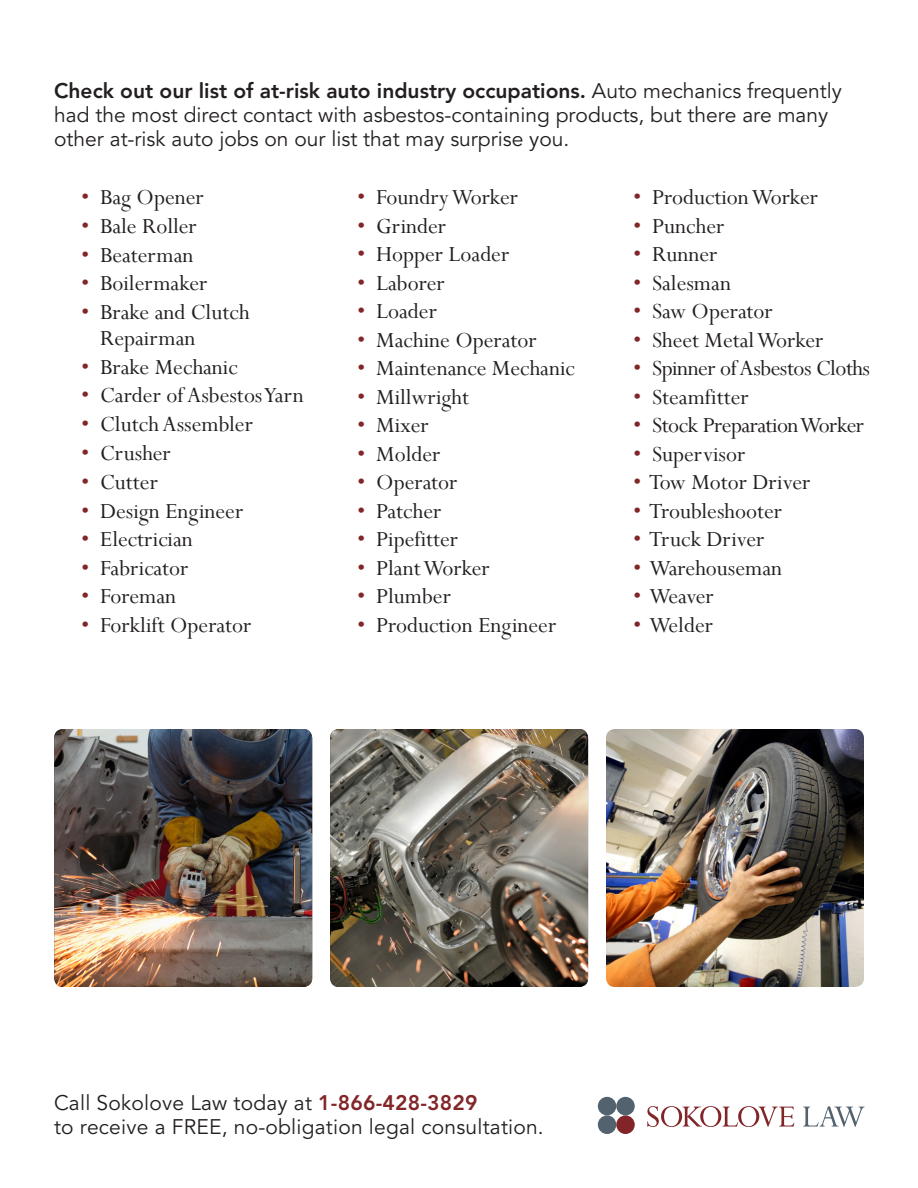
<style>
.page{position:relative;width:918px;height:1188px;background:#fff}
.page>*{position:absolute;margin:0;border:0;box-sizing:border-box;transform-origin:0 0}
.t1{font:24px/25.5px "Perpetua";color:#231f20}
.t2{font:24px "Perpetua";letter-spacing:-.02em;color:#231f20}
.t3{font:21px/24px "Avenir";color:#231f20}
.s1{font-weight:800}
.s2{color:#822528}
.s3{font-weight:800;color:#822528}
</style>
<div class="page">
<div style="left:616px;top:1115px;width:19px;height:19px;background:#822528;border-radius:50%"></div>
<div style="left:616px;top:1097px;width:19px;height:18px;background:#52626f;border-radius:50%"></div>
<div style="left:598px;top:1115px;width:18px;height:19px;background:#52626f;border-radius:50%"></div>
<div style="left:598px;top:1097px;width:18px;height:18px;background:#52626f;border-radius:50%"></div>
<svg style="left:647px;top:1106px;width:147px;height:21px"></svg>
<svg style="left:803px;top:1106px;width:62px;height:21px"></svg>
<img style="left:330px;top:729px;width:258px;height:258px">
<img style="left:54px;top:729px;width:258px;height:258px">
<img style="left:606px;top:729px;width:258px;height:258px">
<p class="t3" style="left:54px;top:79px;width:789px"><span class="s1">Check out our list of at-risk auto industry occupations.</span> Auto mechanics frequently had the most direct contact with asbestos-containing products, but there are many other at-risk auto jobs on our list that may surprise you.</p>
<p class="t1" style="left:81px;top:184px;width:124px"><span class="s2">•</span> Bag Opener</p>
<p class="t1" style="left:81px;top:213px;width:117px"><span class="s2">•</span> Bale Roller</p>
<p class="t1" style="left:81px;top:242px;width:114px"><span class="s2">•</span> Beaterman</p>
<p class="t1" style="left:81px;top:270px;width:128px"><span class="s2">•</span> Boilermaker</p>
<p class="t1" style="left:100px;top:299px;width:151px;text-indent:-19px"><span class="s2">•</span> Brake and Clutch<br>Repairman</p>
<p class="t1" style="left:81px;top:353px;width:158px"><span class="s2">•</span> Brake Mechanic</p>
<p class="t1" style="left:81px;top:382px;width:224px"><span class="s2">•</span> Carder of Asbestos Yarn</p>
<p class="t1" style="left:81px;top:411px;width:173px"><span class="s2">•</span> Clutch Assembler</p>
<p class="t1" style="left:81px;top:440px;width:91px"><span class="s2">•</span> Crusher</p>
<p class="t1" style="left:81px;top:469px;width:78px"><span class="s2">•</span> Cutter</p>
<p class="t1" style="left:81px;top:497px;width:164px"><span class="s2">•</span> Design Engineer</p>
<p class="t1" style="left:81px;top:526px;width:113px"><span class="s2">•</span> Electrician</p>
<p class="t1" style="left:81px;top:554px;width:109px"><span class="s2">•</span> Fabricator</p>
<p class="t1" style="left:81px;top:583px;width:97px"><span class="s2">•</span> Foreman</p>
<p class="t1" style="left:81px;top:611px;width:172px"><span class="s2">•</span> Forklift Operator</p>
<p class="t1" style="left:357px;top:184px;width:163px"><span class="s2">•</span> Foundry Worker</p>
<p class="t1" style="left:357px;top:212px;width:91px"><span class="s2">•</span> Grinder</p>
<p class="t1" style="left:357px;top:241px;width:154px"><span class="s2">•</span> Hopper Loader</p>
<p class="t1" style="left:357px;top:269px;width:89px"><span class="s2">•</span> Laborer</p>
<p class="t1" style="left:357px;top:298px;width:81px"><span class="s2">•</span> Loader</p>
<p class="t1" style="left:357px;top:326px;width:181px"><span class="s2">•</span> Machine Operator</p>
<p class="t1" style="left:357px;top:355px;width:219px"><span class="s2">•</span> Maintenance Mechanic</p>
<p class="t1" style="left:357px;top:384px;width:114px"><span class="s2">•</span> Millwright</p>
<p class="t1" style="left:357px;top:412px;width:73px"><span class="s2">•</span> Mixer</p>
<p class="t1" style="left:357px;top:441px;width:85px"><span class="s2">•</span> Molder</p>
<p class="t1" style="left:357px;top:469px;width:102px"><span class="s2">•</span> Operator</p>
<p class="t1" style="left:357px;top:498px;width:86px"><span class="s2">•</span> Patcher</p>
<p class="t1" style="left:357px;top:526px;width:103px"><span class="s2">•</span> Pipefitter</p>
<p class="t1" style="left:357px;top:555px;width:134px"><span class="s2">•</span> Plant Worker</p>
<p class="t1" style="left:357px;top:583px;width:95px"><span class="s2">•</span> Plumber</p>
<p class="t1" style="left:357px;top:612px;width:201px"><span class="s2">•</span> Production Engineer</p>
<p class="t1" style="left:633px;top:184px;width:187px"><span class="s2">•</span> Production Worker</p>
<p class="t1" style="left:633px;top:212px;width:93px"><span class="s2">•</span> Puncher</p>
<p class="t1" style="left:633px;top:241px;width:86px"><span class="s2">•</span> Runner</p>
<p class="t1" style="left:633px;top:269px;width:99px"><span class="s2">•</span> Salesman</p>
<p class="t1" style="left:633px;top:298px;width:141px"><span class="s2">•</span> Saw Operator</p>
<p class="t1" style="left:633px;top:326px;width:192px"><span class="s2">•</span> Sheet Metal Worker</p>
<p class="t2" style="left:633px;top:353px;width:239px"><span class="s2">•</span> Spinner of Asbestos Cloths</p>
<p class="t1" style="left:633px;top:383px;width:117px"><span class="s2">•</span> Steamfitter</p>
<p class="t2" style="left:633px;top:410px;width:233px"><span class="s2">•</span> Stock Preparation Worker</p>
<p class="t1" style="left:633px;top:440px;width:114px"><span class="s2">•</span> Supervisor</p>
<p class="t1" style="left:633px;top:469px;width:179px"><span class="s2">•</span> Tow Motor Driver</p>
<p class="t1" style="left:633px;top:497px;width:151px"><span class="s2">•</span> Troubleshooter</p>
<p class="t1" style="left:633px;top:526px;width:133px"><span class="s2">•</span> Truck Driver</p>
<p class="t1" style="left:633px;top:554px;width:151px"><span class="s2">•</span> Warehouseman</p>
<p class="t1" style="left:633px;top:583px;width:82px"><span class="s2">•</span> Weaver</p>
<p class="t1" style="left:633px;top:611px;width:82px"><span class="s2">•</span> Welder</p>
<p class="t3" style="left:54px;top:1091px;width:491px">Call Sokolove Law today at <span class="s3">1-866-428-3829<br></span>to receive a FREE, no-obligation legal consultation.</p>
</div>
